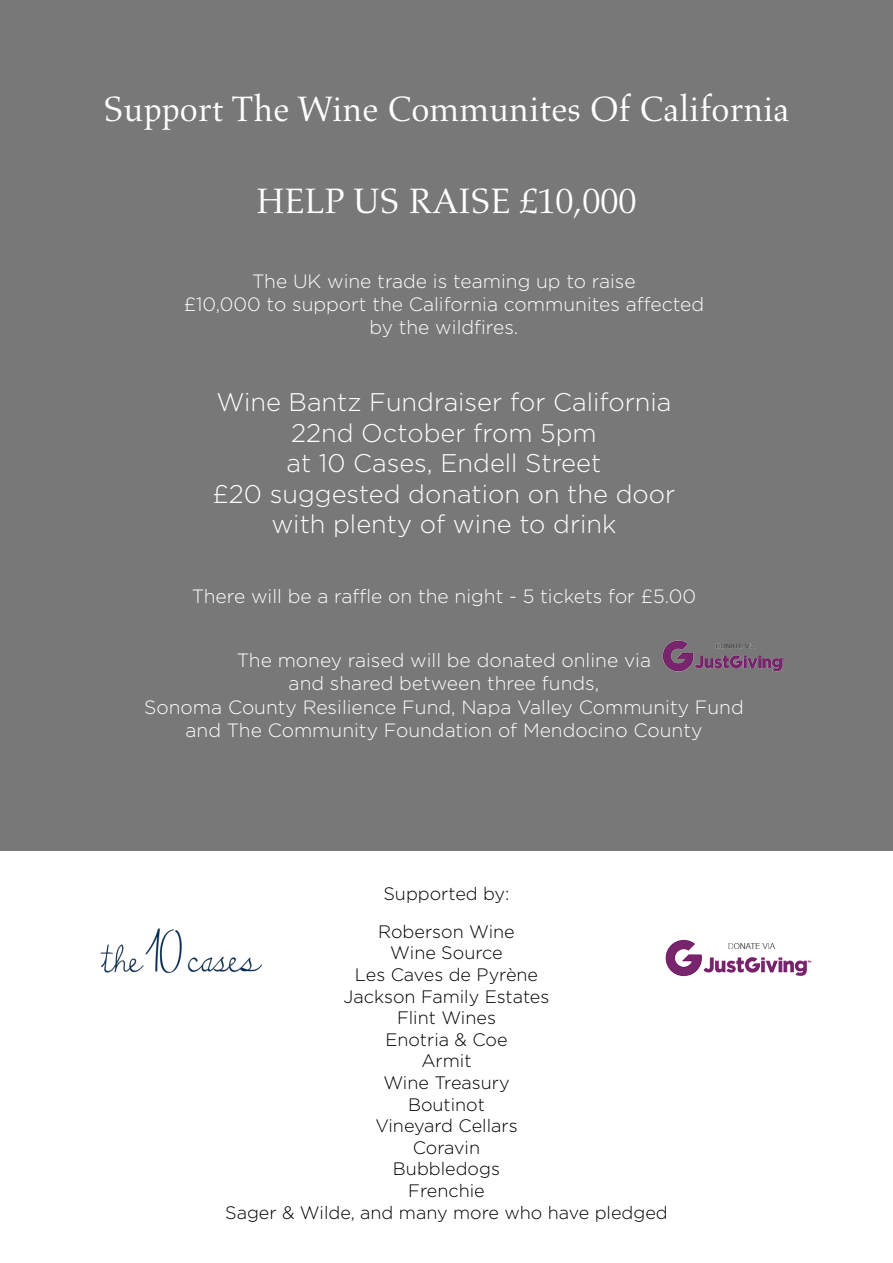
<style>
.page{position:relative;width:893px;height:1263px;background:#fff}
.page>*{position:absolute;margin:0;border:0;box-sizing:border-box;transform-origin:0 0}
.t1{font:36px "Aldus LT Std";color:#fff}
.t2{font:300 25.5px "Gotham";color:#fff}
.t3{font:300 19.2px "Gotham";color:#fff}
.t4{font:300 18px "Gotham";color:#000}
</style>
<div class="page">
<div style="left:0;top:0;width:893px;height:850px;background:#787878"></div>
<img style="left:662px;top:640px;width:124px;height:32px">
<img style="left:665px;top:939px;width:147px;height:38px">
<img style="left:100px;top:928px;width:162px;height:45px">
<p class="t1" style="left:104px;top:89px;width:687px">Support The Wine Communites Of California</p>
<p class="t1" style="left:256px;top:181px;width:382px">HELP US RAISE £10,000</p>
<p class="t3" style="left:252px;top:269px;width:385px">The UK wine trade is teaming up to raise</p>
<p class="t3" style="left:184px;top:292px;width:522px">£10,000 to support the California communites affected</p>
<p class="t3" style="left:369px;top:315px;width:150px">by the wildfires.</p>
<p class="t2" style="left:216px;top:386px;width:457px">Wine Bantz Fundraiser for California</p>
<p class="t2" style="left:291px;top:416px;width:307px">22nd October from 5pm</p>
<p class="t2" style="left:287px;top:447px;width:316px">at 10 Cases, Endell Street</p>
<p class="t2" style="left:213px;top:478px;width:464px">£20 suggested donation on the door</p>
<p class="t2" style="left:271px;top:508px;width:347px">with plenty of wine to drink</p>
<p class="t3" style="left:192px;top:584px;width:506px">There will be a raffle on the night - 5 tickets for £5.00</p>
<p class="t3" style="left:237px;top:648px;width:416px">The money raised will be donated online via</p>
<p class="t3" style="left:289px;top:671px;width:312px">and shared between three funds,</p>
<p class="t3" style="left:144px;top:695px;width:601px">Sonoma County Resilience Fund, Napa Valley Community Fund</p>
<p class="t3" style="left:185px;top:718px;width:518px">and The Community Foundation of Mendocino County</p>
<p class="t4" style="left:383px;top:882px;width:128px">Supported by:</p>
<p class="t4" style="left:378px;top:920px;width:138px">Roberson Wine</p>
<p class="t4" style="left:390px;top:941px;width:114px">Wine Source</p>
<p class="t4" style="left:355px;top:963px;width:185px">Les Caves de Pyrène</p>
<p class="t4" style="left:344px;top:985px;width:207px">Jackson Family Estates</p>
<p class="t4" style="left:397px;top:1006px;width:100px">Flint Wines</p>
<p class="t4" style="left:385px;top:1028px;width:124px">Enotria &amp; Coe</p>
<p class="t4" style="left:421px;top:1049px;width:52px">Armit</p>
<p class="t4" style="left:383px;top:1071px;width:128px">Wine Treasury</p>
<p class="t4" style="left:408px;top:1093px;width:78px">Boutinot</p>
<p class="t4" style="left:375px;top:1114px;width:144px">Vineyard Cellars</p>
<p class="t4" style="left:413px;top:1136px;width:69px">Coravin</p>
<p class="t4" style="left:393px;top:1157px;width:109px">Bubbledogs</p>
<p class="t4" style="left:408px;top:1179px;width:78px">Frenchie</p>
<p class="t4" style="left:225px;top:1201px;width:444px">Sager &amp; Wilde, and many more who have pledged</p>
</div>
